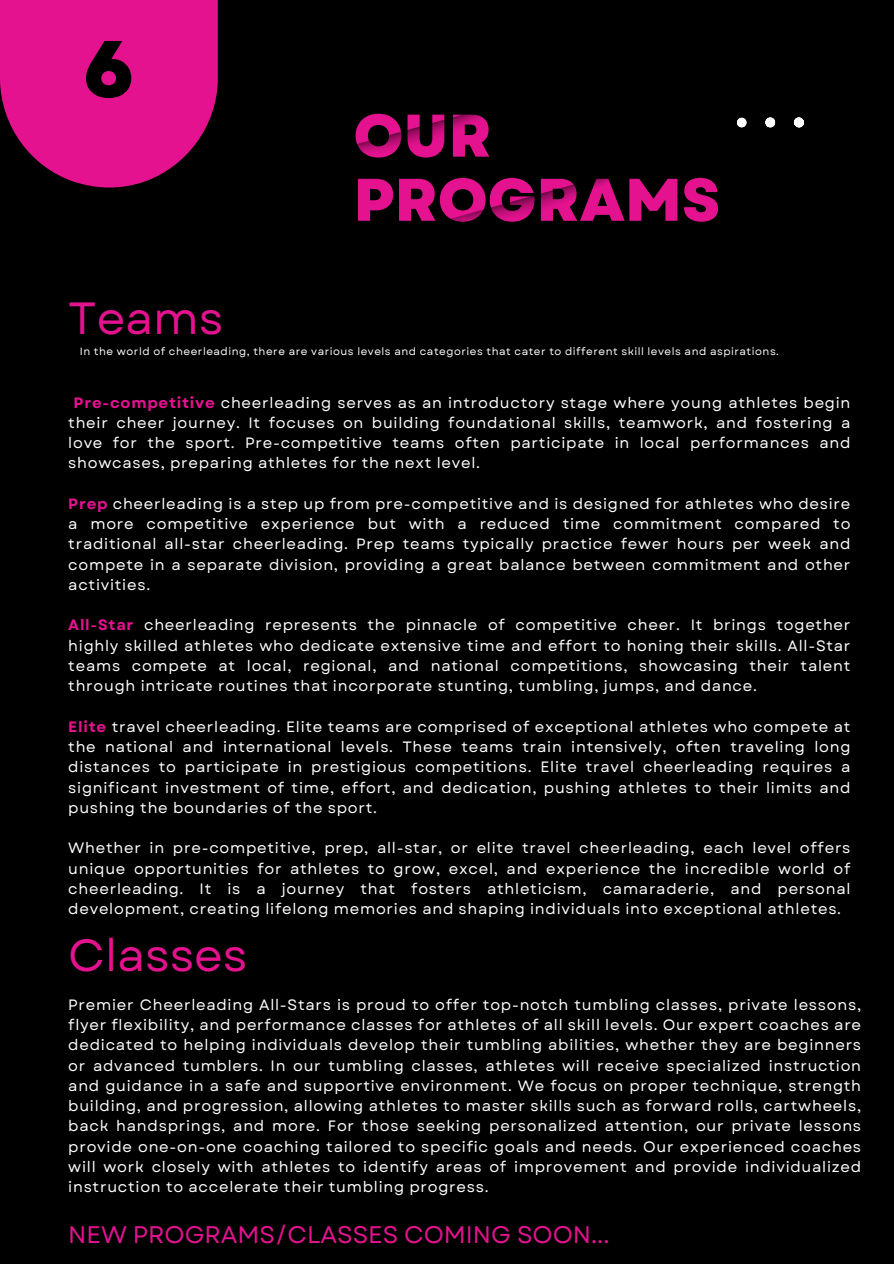
<style>
.page{position:relative;width:894px;height:1264px;background:#fff}
.page>*{position:absolute;margin:0;border:0;box-sizing:border-box;transform-origin:0 0}
.t1{font:800 79.65px "Garet";color:#000}
.t2{font:800 60px/64.2px "Garet";color:#e4128f}
.t3{font:45px "Garet";color:#e4128f}
.t4{font:24px "Garet";color:#e4128f}
.t5{font:15px/20.2px "Garet";letter-spacing:.05em;color:#fff;text-align:justify}
.t6{font:10.5px "Garet";letter-spacing:.05em;color:#fff}
.s1{font-weight:700;color:#e4128f}
</style>
<div class="page">
<div style="left:0;top:0;width:893px;height:1263px;background:#000"></div>
<svg style="left:737px;top:118px;width:9px;height:9px"></svg>
<svg style="left:765px;top:117px;width:10px;height:10px"></svg>
<svg style="left:794px;top:117px;width:9px;height:10px"></svg>
<svg style="left:0;top:0;width:218px;height:187px;background:#c70f7d"></svg>
<h4 class="t1" style="left:83px;top:12px;width:53px">6</h4>
<h4 class="t3" style="left:68px;top:286px;width:156px">Teams</h4>
<p class="t2" style="left:353px;top:104px;width:368px">OUR<br>PROGRAMS</p>
<h4 class="t6" style="left:80px;top:344px;width:700px">In the world of cheerleading, there are various levels and categories that cater to different skill levels and aspirations.</h4>
<h1 class="t5" style="left:68px;top:392px;width:783px;text-indent:5px"><span class="s1">Pre-competitive</span> cheerleading serves as an introductory stage where young athletes begin their cheer journey. It focuses on building foundational skills, teamwork, and fostering a love for the sport. Pre-competitive teams often participate in local performances and showcases, preparing athletes for the next level.</h1>
<p class="t5" style="left:68px;top:493px;width:783px"><span class="s1">Prep</span> cheerleading is a step up from pre-competitive and is designed for athletes who desire a more competitive experience but with a reduced time commitment compared to traditional all-star cheerleading. Prep teams typically practice fewer hours per week and compete in a separate division, providing a great balance between commitment and other activities.</p>
<p class="t5" style="left:68px;top:615px;width:783px"><span class="s1">All-Star</span> cheerleading represents the pinnacle of competitive cheer. It brings together highly skilled athletes who dedicate extensive time and effort to honing their skills. All-Star teams compete at local, regional, and national competitions, showcasing their talent through intricate routines that incorporate stunting, tumbling, jumps, and dance.</p>
<h2 class="t5" style="left:68px;top:716px;width:783px"><span class="s1">Elite</span> travel cheerleading. Elite teams are comprised of exceptional athletes who compete at the national and international levels. These teams train intensively, often traveling long distances to participate in prestigious competitions. Elite travel cheerleading requires a significant investment of time, effort, and dedication, pushing athletes to their limits and pushing the boundaries of the sport.</h2>
<p class="t5" style="left:68px;top:838px;width:783px">Whether in pre-competitive, prep, all-star, or elite travel cheerleading, each level offers unique opportunities for athletes to grow, excel, and experience the incredible world of cheerleading. It is a journey that fosters athleticism, camaraderie, and personal development, creating lifelong memories and shaping individuals into exceptional athletes.</p>
<h4 class="t3" style="left:68px;top:922px;width:181px">Classes</h4>
<h2 class="t5" style="left:68px;top:994px;width:794px">Premier Cheerleading All-Stars is proud to offer top-notch tumbling classes, private lessons, flyer flexibility, and performance classes for athletes of all skill levels. Our expert coaches are dedicated to helping individuals develop their tumbling abilities, whether they are beginners or advanced tumblers. In our tumbling classes, athletes will receive specialized instruction and guidance in a safe and supportive environment. We focus on proper technique, strength building, and progression, allowing athletes to master skills such as forward rolls, cartwheels, back handsprings, and more. For those seeking personalized attention, our private lessons provide one-on-one coaching tailored to specific goals and needs. Our experienced coaches will work closely with athletes to identify areas of improvement and provide individualized instruction to accelerate their tumbling progress.</h2>
<h4 class="t4" style="left:68px;top:1216px;width:542px">NEW PROGRAMS/CLASSES COMING SOON...</h4>
</div>
